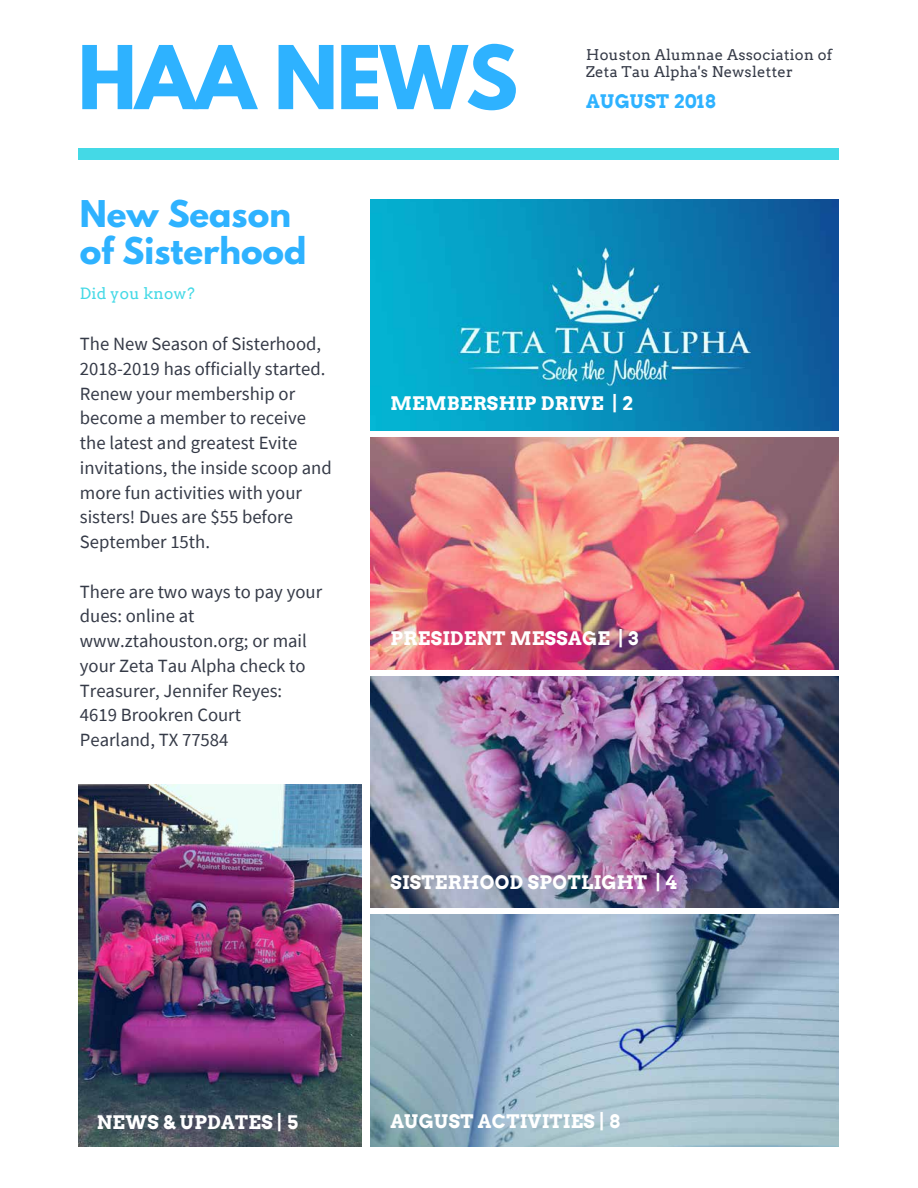
<style>
.page{position:relative;width:918px;height:1188px;background:#fff}
.page>*{position:absolute;margin:0;border:0;box-sizing:border-box;transform-origin:0 0}
.t1{font:700 77.85px "League Spartan";letter-spacing:-.02em;color:#2eb2ff}
.t2{font:700 32.7px/37.2px "League Spartan";color:#2eb2ff}
.t3{font:18.75px/24.8px "Source Sans Pro";color:#353a47}
.t4{font:700 18.75px "Arvo";letter-spacing:.02em;color:#fff}
.t5{font:700 18.75px "Arvo";letter-spacing:.02em;color:#2eb2ff}
.t6{font:15.6px "Arvo";letter-spacing:.02em;color:#44d9e6}
.t7{font:14.85px/16.8px "Arvo";letter-spacing:.02em;color:#353a47}
</style>
<div class="page">
<img style="left:370px;top:199px;width:468px;height:232px">
<img style="left:370px;top:438px;width:468px;height:231px">
<img style="left:370px;top:676px;width:468px;height:232px">
<img style="left:370px;top:915px;width:468px;height:231px">
<div style="left:78px;top:149px;width:761px;height:11px;background:#44d9e6"></div>
<img style="left:79px;top:784px;width:282px;height:362px">
<h1 class="t1" style="left:78px;top:39px;width:442px">HAA NEWS</h1>
<p class="t7" style="left:586px;top:46px;width:248px">Houston Alumnae Association of<br>Zeta Tau Alpha's Newsletter</p>
<p class="t5" style="left:586px;top:90px;width:131px">AUGUST 2018</p>
<h2 class="t2" style="left:80px;top:199px;width:228px">New Season of Sisterhood</h2>
<p class="t6" style="left:80px;top:284px;width:116px">Did you know?</p>
<p class="t3" style="left:80px;top:331px;width:254px">The New Season of Sisterhood,<br>2018-2019 has officially started.<br>Renew your membership or become a member to receive the latest and greatest Evite invitations, the inside scoop and more fun activities with your sisters! Dues are $55 before<br>September 15th.</p>
<p class="t3" style="left:80px;top:579px;width:244px">There are two ways to pay your dues: online at www.ztahouston.org; or mail your Zeta Tau Alpha check to<br>Treasurer, Jennifer Reyes:<br>4619 Brookren Court<br>Pearland, TX 77584</p>
<p class="t4" style="left:390px;top:392px;width:244px">MEMBERSHIP DRIVE | 2</p>
<p class="t4" style="left:390px;top:627px;width:249px">PRESIDENT MESSAGE | 3</p>
<p class="t4" style="left:390px;top:871px;width:288px">SISTERHOOD SPOTLIGHT | 4</p>
<p class="t4" style="left:97px;top:1111px;width:203px">NEWS &amp; UPDATES | 5</p>
<p class="t4" style="left:390px;top:1110px;width:231px">AUGUST ACTIVITIES | 8</p>
</div>
